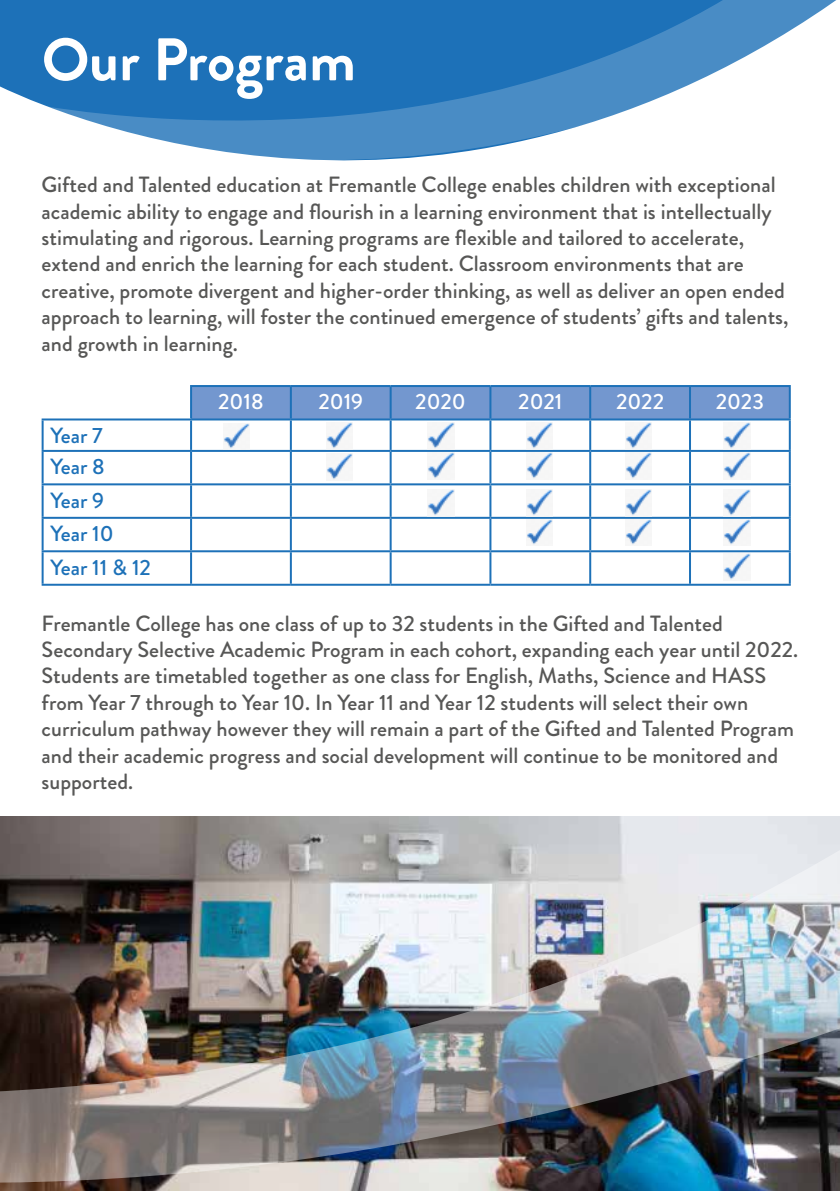
<style>
.page{position:relative;width:840px;height:1191px;background:#fff}
.page>*{position:absolute;margin:0;border:0;box-sizing:border-box;transform-origin:0 0}
.t1{font:700 60px "Brandon Grotesque";color:#fff}
.t2{font:500 22px/26.4px "Brandon Grotesque";color:#575756}
.t3{font:500 22px/33.4px "Brandon Grotesque";color:#1d71b8}
.t4{font:500 22px "Brandon Grotesque";color:#fff}
</style>
<div class="page">
<div style="left:192px;top:387px;width:596px;height:31px;background:#7397cf"></div>
<hr style="left:291px;top:385px;width:99px;height:2px;background:#1d71b8">
<hr style="left:390px;top:385px;width:100px;height:2px;background:#1d71b8">
<hr style="left:389px;top:387px;width:2px;height:31px;background:#1d71b8">
<hr style="left:490px;top:385px;width:100px;height:2px;background:#1d71b8">
<hr style="left:489px;top:387px;width:2px;height:31px;background:#1d71b8">
<hr style="left:590px;top:385px;width:99px;height:2px;background:#1d71b8">
<hr style="left:589px;top:387px;width:2px;height:31px;background:#1d71b8">
<hr style="left:689px;top:385px;width:101px;height:2px;background:#1d71b8">
<hr style="left:688px;top:387px;width:2px;height:31px;background:#1d71b8">
<hr style="left:788px;top:387px;width:2px;height:31px;background:#1d71b8">
<hr style="left:291px;top:418px;width:99px;height:2px;background:#1d71b8">
<hr style="left:290px;top:420px;width:2px;height:30px;background:#1d71b8">
<hr style="left:390px;top:418px;width:100px;height:2px;background:#1d71b8">
<hr style="left:389px;top:420px;width:2px;height:30px;background:#1d71b8">
<hr style="left:490px;top:418px;width:100px;height:2px;background:#1d71b8">
<hr style="left:489px;top:420px;width:2px;height:30px;background:#1d71b8">
<hr style="left:590px;top:418px;width:99px;height:2px;background:#1d71b8">
<hr style="left:589px;top:420px;width:2px;height:30px;background:#1d71b8">
<hr style="left:689px;top:418px;width:101px;height:2px;background:#1d71b8">
<hr style="left:688px;top:420px;width:2px;height:30px;background:#1d71b8">
<hr style="left:788px;top:420px;width:2px;height:30px;background:#1d71b8">
<hr style="left:42px;top:452px;width:2px;height:31px;background:#1d71b8">
<hr style="left:191px;top:450px;width:100px;height:2px;background:#1d71b8">
<hr style="left:190px;top:452px;width:2px;height:31px;background:#1d71b8">
<hr style="left:291px;top:450px;width:99px;height:2px;background:#1d71b8">
<hr style="left:290px;top:452px;width:2px;height:31px;background:#1d71b8">
<hr style="left:390px;top:450px;width:100px;height:2px;background:#1d71b8">
<hr style="left:389px;top:452px;width:2px;height:31px;background:#1d71b8">
<hr style="left:490px;top:450px;width:100px;height:2px;background:#1d71b8">
<hr style="left:489px;top:452px;width:2px;height:31px;background:#1d71b8">
<hr style="left:590px;top:450px;width:99px;height:2px;background:#1d71b8">
<hr style="left:589px;top:452px;width:2px;height:31px;background:#1d71b8">
<hr style="left:689px;top:450px;width:101px;height:2px;background:#1d71b8">
<hr style="left:688px;top:452px;width:2px;height:31px;background:#1d71b8">
<hr style="left:788px;top:452px;width:2px;height:31px;background:#1d71b8">
<hr style="left:42px;top:483px;width:149px;height:2px;background:#1d71b8">
<hr style="left:42px;top:485px;width:2px;height:32px;background:#1d71b8">
<hr style="left:191px;top:483px;width:100px;height:2px;background:#1d71b8">
<hr style="left:190px;top:485px;width:2px;height:32px;background:#1d71b8">
<hr style="left:291px;top:483px;width:99px;height:2px;background:#1d71b8">
<hr style="left:290px;top:485px;width:2px;height:32px;background:#1d71b8">
<hr style="left:390px;top:483px;width:100px;height:2px;background:#1d71b8">
<hr style="left:389px;top:485px;width:2px;height:32px;background:#1d71b8">
<hr style="left:490px;top:483px;width:100px;height:2px;background:#1d71b8">
<hr style="left:489px;top:485px;width:2px;height:32px;background:#1d71b8">
<hr style="left:590px;top:483px;width:99px;height:2px;background:#1d71b8">
<hr style="left:589px;top:485px;width:2px;height:32px;background:#1d71b8">
<hr style="left:689px;top:483px;width:101px;height:2px;background:#1d71b8">
<hr style="left:688px;top:485px;width:2px;height:32px;background:#1d71b8">
<hr style="left:788px;top:485px;width:2px;height:32px;background:#1d71b8">
<hr style="left:42px;top:517px;width:149px;height:2px;background:#1d71b8">
<hr style="left:42px;top:519px;width:2px;height:31px;background:#1d71b8">
<hr style="left:191px;top:517px;width:100px;height:2px;background:#1d71b8">
<hr style="left:190px;top:519px;width:2px;height:31px;background:#1d71b8">
<hr style="left:291px;top:517px;width:99px;height:2px;background:#1d71b8">
<hr style="left:290px;top:519px;width:2px;height:31px;background:#1d71b8">
<hr style="left:390px;top:517px;width:100px;height:2px;background:#1d71b8">
<hr style="left:389px;top:519px;width:2px;height:31px;background:#1d71b8">
<hr style="left:490px;top:517px;width:100px;height:2px;background:#1d71b8">
<hr style="left:489px;top:519px;width:2px;height:31px;background:#1d71b8">
<hr style="left:590px;top:517px;width:99px;height:2px;background:#1d71b8">
<hr style="left:589px;top:519px;width:2px;height:31px;background:#1d71b8">
<hr style="left:689px;top:517px;width:101px;height:2px;background:#1d71b8">
<hr style="left:688px;top:519px;width:2px;height:31px;background:#1d71b8">
<hr style="left:788px;top:519px;width:2px;height:31px;background:#1d71b8">
<hr style="left:42px;top:550px;width:149px;height:2px;background:#1d71b8">
<hr style="left:42px;top:552px;width:2px;height:32px;background:#1d71b8">
<hr style="left:191px;top:550px;width:100px;height:2px;background:#1d71b8">
<hr style="left:190px;top:552px;width:2px;height:32px;background:#1d71b8">
<hr style="left:291px;top:550px;width:99px;height:2px;background:#1d71b8">
<hr style="left:290px;top:552px;width:2px;height:32px;background:#1d71b8">
<hr style="left:390px;top:550px;width:100px;height:2px;background:#1d71b8">
<hr style="left:389px;top:552px;width:2px;height:32px;background:#1d71b8">
<hr style="left:490px;top:550px;width:100px;height:2px;background:#1d71b8">
<hr style="left:489px;top:552px;width:2px;height:32px;background:#1d71b8">
<hr style="left:590px;top:550px;width:99px;height:2px;background:#1d71b8">
<hr style="left:589px;top:552px;width:2px;height:32px;background:#1d71b8">
<hr style="left:689px;top:550px;width:101px;height:2px;background:#1d71b8">
<hr style="left:688px;top:552px;width:2px;height:32px;background:#1d71b8">
<hr style="left:788px;top:552px;width:2px;height:32px;background:#1d71b8">
<hr style="left:42px;top:584px;width:149px;height:2px;background:#1d71b8">
<hr style="left:191px;top:584px;width:100px;height:2px;background:#1d71b8">
<hr style="left:291px;top:584px;width:99px;height:2px;background:#1d71b8">
<hr style="left:390px;top:584px;width:100px;height:2px;background:#1d71b8">
<hr style="left:490px;top:584px;width:100px;height:2px;background:#1d71b8">
<hr style="left:590px;top:584px;width:99px;height:2px;background:#1d71b8">
<hr style="left:689px;top:584px;width:101px;height:2px;background:#1d71b8">
<hr style="left:42px;top:418px;width:149px;height:2px;background:#1d71b8">
<hr style="left:42px;top:420px;width:2px;height:30px;background:#1d71b8">
<hr style="left:190px;top:420px;width:2px;height:30px;background:#1d71b8">
<hr style="left:42px;top:450px;width:149px;height:2px;background:#1d71b8">
<hr style="left:190px;top:385px;width:101px;height:2px;background:#1d71b8">
<hr style="left:190px;top:387px;width:2px;height:31px;background:#1d71b8">
<hr style="left:290px;top:387px;width:2px;height:31px;background:#1d71b8">
<hr style="left:191px;top:418px;width:100px;height:2px;background:#1d71b8">
<img style="left:223px;top:423px;width:26px;height:27px">
<img style="left:326px;top:422px;width:26px;height:27px">
<img style="left:326px;top:454px;width:26px;height:26px">
<img style="left:427px;top:489px;width:27px;height:27px">
<img style="left:427px;top:453px;width:27px;height:26px">
<img style="left:427px;top:422px;width:27px;height:27px">
<img style="left:526px;top:422px;width:26px;height:27px">
<img style="left:526px;top:453px;width:26px;height:26px">
<img style="left:526px;top:489px;width:26px;height:27px">
<img style="left:526px;top:519px;width:26px;height:26px">
<img style="left:625px;top:422px;width:26px;height:27px">
<img style="left:625px;top:453px;width:26px;height:26px">
<img style="left:625px;top:489px;width:26px;height:27px">
<img style="left:625px;top:519px;width:26px;height:26px">
<img style="left:723px;top:489px;width:27px;height:27px">
<img style="left:723px;top:553px;width:26px;height:27px">
<img style="left:723px;top:519px;width:27px;height:26px">
<img style="left:723px;top:453px;width:27px;height:26px">
<img style="left:723px;top:422px;width:27px;height:27px">
<div style="left:1px;top:0;width:21px;height:97px;background:#1d71b8"></div>
<svg style="left:22px;top:0;width:814px;height:161px"></svg>
<img style="left:0;top:0;width:1px;height:87px">
<img style="left:0;top:816px;width:839px;height:375px">
<div style="left:68px;top:90px;width:45px;height:15px;background:#1d71b8"></div>
<h1 class="t1" style="left:42px;top:18px;width:315px">Our Program</h1>
<p class="t2" style="left:42px;top:172px;width:748px">Gifted and Talented education at Fremantle College enables children with exceptional academic ability to engage and flourish in a learning environment that is intellectually stimulating and rigorous. Learning programs are flexible and tailored to accelerate, extend and enrich the learning for each student. Classroom environments that are creative, promote divergent and higher-order thinking, as well as deliver an open ended approach to learning, will foster the continued emergence of students’ gifts and talents, and growth in learning.</p>
<p class="t4" style="left:218px;top:387px;width:47px">2018</p>
<p class="t4" style="left:318px;top:387px;width:46px">2019</p>
<p class="t4" style="left:415px;top:387px;width:52px">2020</p>
<p class="t4" style="left:518px;top:387px;width:46px">2021</p>
<p class="t4" style="left:615px;top:387px;width:49px">2022</p>
<p class="t4" style="left:715px;top:387px;width:50px">2023</p>
<p class="t3" style="left:51px;top:420px;width:56px;line-height:31.4px">Year 7<br>Year 8</p>
<p class="t3" style="left:51px;top:484px;width:102px">Year 9<br>Year 10<br>Year 11 &amp; 12</p>
<p class="t2" style="left:42px;top:610px;width:757px">Fremantle College has one class of up to 32 students in the Gifted and Talented Secondary Selective Academic Program in each cohort, expanding each year until 2022.<br>Students are timetabled together as one class for English, Maths, Science and HASS from Year 7 through to Year 10. In Year 11 and Year 12 students will select their own curriculum pathway however they will remain a part of the Gifted and Talented Program and their academic progress and social development will continue to be monitored and supported.</p>
</div>
